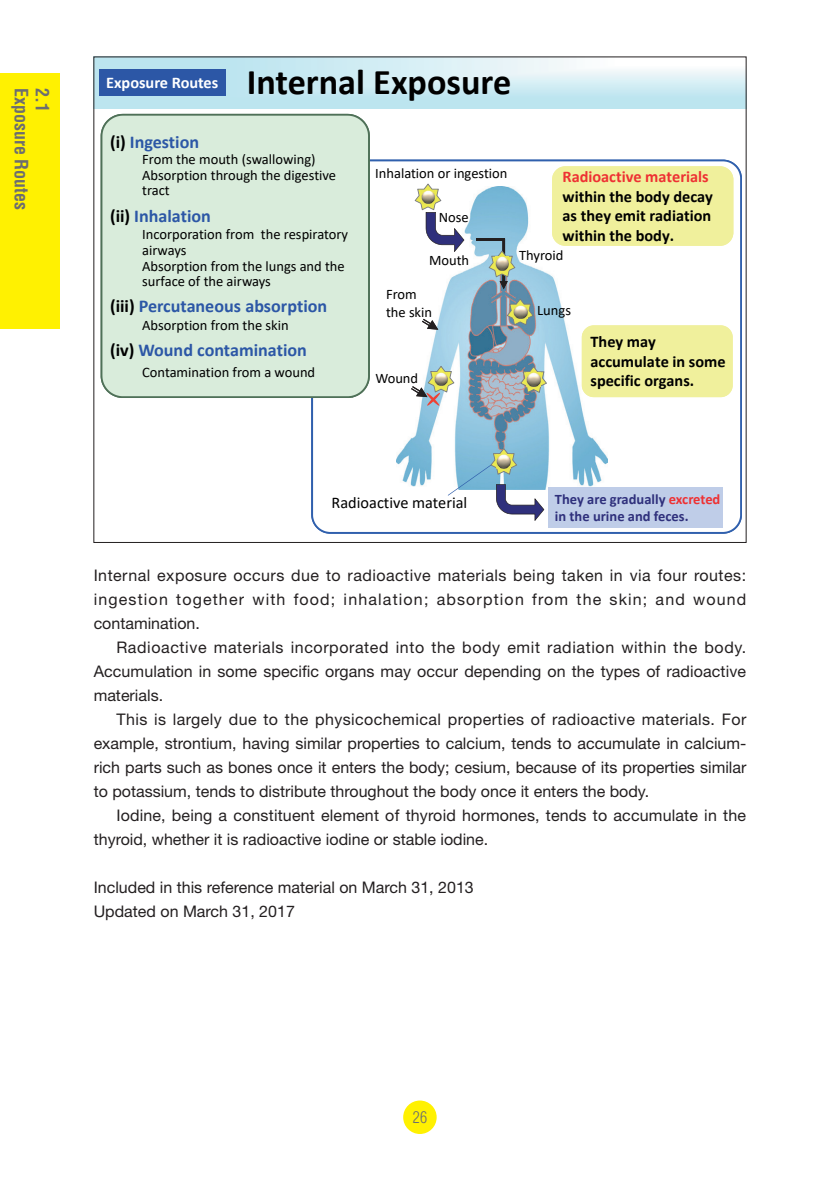
<style>
.page{position:relative;width:840px;height:1191px;background:#fff}
.page>*{position:absolute;margin:0;border:0;box-sizing:border-box;transform-origin:0 0}
.t1{font:700 36.2px "Calibri";color:#000}
.t2{font:700 18px "Calibri";color:#2c57a6}
.t3{font:700 condensed 18px "Helvetica";color:#6c6d70}
.t4{font:700 16.2px/19.6px "Calibri";color:#000}
.t5{font:16.2px "Calibri";color:#000}
.t6{font:700 16.2px "Calibri";color:#fff}
.t7{font:16px/24px "Helvetica Neue";color:#231f20;text-align:justify}
.t8{font:300 condensed 16px "Helvetica";color:#6c6d70}
.t9{font:14.4px/15.6px "Calibri";color:#000}
.t10{font:700 14.4px/17.4px "Calibri";color:#2f307c}
.s1{color:#000}
.s2{color:#ee3133}
</style>
<div class="page">
<div style="left:403px;top:1100px;width:33px;height:34px;background:#fff101;border-radius:50%"></div>
<div style="left:0;top:74px;width:60px;height:255px;background:#fff101"></div>
<svg style="left:311px;top:160px;width:430px;height:374px"></svg>
<div style="left:101px;top:114px;width:268px;height:284px;background:#d9ecdb"></div>
<img style="left:396px;top:187px;width:211px;height:302px">
<hr style="left:476px;top:238px;width:29px;height:2px;background:#231f20">
<svg style="left:414px;top:184px;width:50px;height:68px"></svg>
<img style="left:421px;top:190px;width:13px;height:14px">
<svg style="left:411px;top:366px;width:43px;height:40px"></svg>
<img style="left:434px;top:372px;width:13px;height:14px">
<svg style="left:506px;top:299px;width:27px;height:26px"></svg>
<img style="left:513px;top:305px;width:13px;height:14px">
<svg style="left:520px;top:366px;width:26px;height:27px"></svg>
<img style="left:526px;top:372px;width:14px;height:14px">
<svg style="left:447px;top:448px;width:97px;height:73px"></svg>
<img style="left:496px;top:454px;width:14px;height:14px">
<svg style="left:421px;top:319px;width:17px;height:11px"></svg>
<svg style="left:488px;top:239px;width:27px;height:50px"></svg>
<img style="left:494px;top:257px;width:14px;height:14px">
<div style="left:99px;top:69px;width:127px;height:27px;background:#2c57a6"></div>
<div style="left:551px;top:166px;width:182px;height:80px;background:#f0f09c;border-radius:13px"></div>
<div style="left:581px;top:325px;width:151px;height:72px;background:#f0f09c;border-radius:12px"></div>
<div style="left:548px;top:487px;width:174px;height:41px;background:#bfcde8"></div>
<p class="t3" style="left:32px;top:88px;width:124px;rotate:90deg">Exposure Routes</p>
<p class="t3" style="left:53px;top:88px;width:25px;rotate:90deg">2.1</p>
<p class="t6" style="left:106px;top:71px;width:114px">Exposure Routes</p>
<p class="t1" style="left:246px;top:56px;width:266px">Internal Exposure</p>
<p class="t2" style="left:110px;top:129px;width:91px"><span class="s1">(i)</span> Ingestion</p>
<p class="t9" style="left:142px;top:151px;width:195px">From the mouth (swallowing)<br>Absorption through the digestive tract</p>
<p class="t2" style="left:110px;top:203px;width:102px"><span class="s1">(ii)</span> Inhalation</p>
<p class="t9" style="left:142px;top:226px;width:207px">Incorporation from the respiratory airways<br>Absorption from the lungs and the surface of the airways</p>
<p class="t2" style="left:110px;top:294px;width:218px"><span class="s1">(iii)</span> Percutaneous absorption</p>
<p class="t9" style="left:142px;top:317px;width:148px">Absorption from the skin</p>
<p class="t2" style="left:110px;top:337px;width:198px"><span class="s1">(iv)</span> Wound contamination</p>
<p class="t9" style="left:142px;top:363px;width:174px">Contamination from a wound</p>
<p class="t9" style="left:375px;top:165px;width:134px">Inhalation or ingestion</p>
<p class="t9" style="left:438px;top:209px;width:31px">Nose</p>
<p class="t9" style="left:429px;top:252px;width:42px">Mouth</p>
<p class="t9" style="left:518px;top:247px;width:46px">Thyroid</p>
<p class="t9" style="left:386px;top:285px;width:48px;line-height:17.4px">From the skin</p>
<p class="t4" style="left:562px;top:167px;width:152px"><span class="s2">Radioactive materials </span>within the body decay as they emit radiation within the body.</p>
<p class="t9" style="left:537px;top:302px;width:35px">Lungs</p>
<p class="t4" style="left:590px;top:332px;width:136px">They may accumulate in some specific organs.</p>
<p class="t9" style="left:375px;top:370px;width:44px">Wound</p>
<p class="t5" style="left:331px;top:491px;width:137px">Radioactive material</p>
<p class="t10" style="left:554px;top:490px;width:167px">They are gradually <span class="s2">excreted </span>in the urine and feces.</p>
<p class="t7" style="left:94px;top:563px;width:654px">Internal exposure occurs due to radioactive materials being taken in via four routes: ingestion together with food; inhalation; absorption from the skin; and wound contamination.</p>
<p class="t7" style="left:94px;top:635px;width:653px;text-indent:23px">Radioactive materials incorporated into the body emit radiation within the body.<br>Accumulation in some specific organs may occur depending on the types of radioactive materials.</p>
<p class="t7" style="left:94px;top:707px;width:653px;text-indent:23px">This is largely due to the physicochemical properties of radioactive materials. For example, strontium, having similar properties to calcium, tends to accumulate in calcium&shy;rich parts such as bones once it enters the body; cesium, because of its properties similar to potassium, tends to distribute throughout the body once it enters the body.</p>
<p class="t7" style="left:94px;top:803px;width:653px;text-indent:23px">Iodine, being a constituent element of thyroid hormones, tends to accumulate in the thyroid, whether it is radioactive iodine or stable iodine.</p>
<p class="t7" style="left:94px;top:875px;width:381px">Included in this reference material on March 31, 2013</p>
<p class="t7" style="left:94px;top:899px;width:202px">Updated on March 31, 2017</p>
<p class="t8" style="left:412px;top:1107px;width:16px">26</p>
</div>
